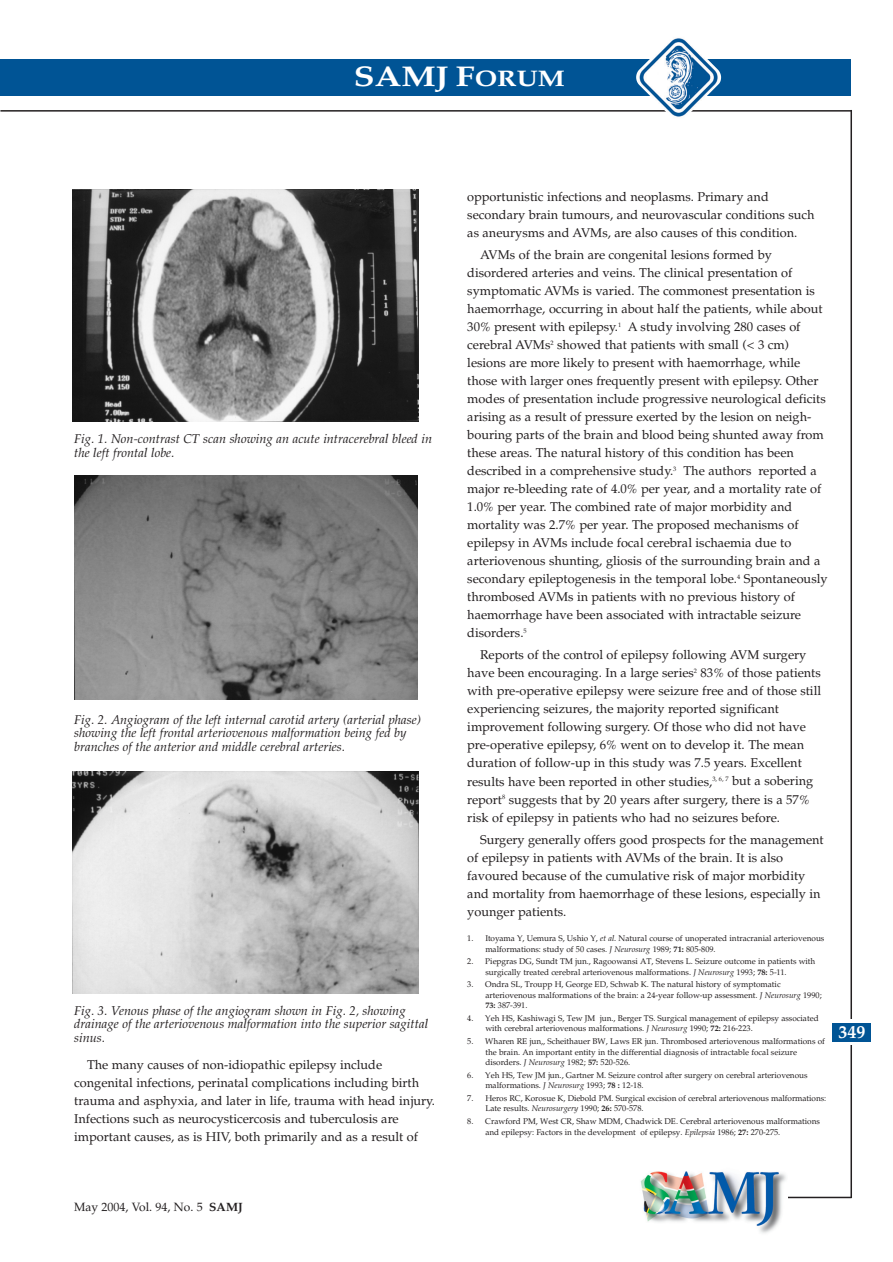
<style>
.page{position:relative;width:893px;height:1262px;background:#fff}
.page>*{position:absolute;margin:0;border:0;box-sizing:border-box;transform-origin:0 0}
.t1{font:700 28.5px "Palatino";color:#fff;scale:1.2 1}
.t2{font:700 18px "Palatino";color:#fff}
.t3{font:12.75px/18px "Palatino";color:#231f20}
.t4{font:italic 12.75px/13.5px "Palatino";color:#231f20}
.t5{font:12px "Palatino";color:#231f20}
.t6{font:8.25px/10.5px "Palatino";color:#231f20}
.s1{font-size:22.5px}
.s2{font-weight:700}
.s3{font-style:italic}
</style>
<div class="page">
<hr style="left:850px;top:110px;width:2px;height:1088px;background:#231f20">
<div style="left:836px;top:1019px;width:28px;height:26px;background:#fff"></div>
<hr style="left:788px;top:1196px;width:63px;height:2px;background:#231f20">
<div style="left:0;top:59px;width:851px;height:36px;background:#005495"></div>
<hr style="left:0;top:110px;width:851px;height:2px;background:#231f20">
<img style="left:636px;top:38px;width:85px;height:79px">
<img style="left:640px;top:1171px;width:146px;height:62px">
<div style="left:832px;top:1023px;width:39px;height:19px;background:#005495"></div>
<img style="left:73px;top:190px;width:346px;height:231px">
<img style="left:74px;top:476px;width:344px;height:223px">
<img style="left:73px;top:771px;width:345px;height:222px">
<h1 class="t1" style="left:354px;top:65px;width:177px">SAMJ F<span class="s1">ORUM</span></h1>
<p class="t4" style="left:74px;top:433px;width:359px">Fig. 1. Non-contrast CT scan showing an acute intracerebral bleed in the left frontal lobe.</p>
<p class="t4" style="left:74px;top:714px;width:348px">Fig. 2. Angiogram of the left internal carotid artery (arterial phase) showing the left frontal arteriovenous malformation being fed by branches of the anterior and middle cerebral arteries.</p>
<p class="t4" style="left:74px;top:1005px;width:355px">Fig. 3. Venous phase of the angiogram shown in Fig. 2, showing drainage of the arteriovenous malformation into the superior sagittal sinus.</p>
<p class="t3" style="left:74px;top:1057px;width:362px;text-indent:13px">The many causes of non-idiopathic epilepsy include congenital infections, perinatal complications including birth trauma and asphyxia, and later in life, trauma with head injury.<br>Infections such as neurocysticercosis and tuberculosis are important causes, as is HIV, both primarily and as a result of</p>
<p class="t5" style="left:74px;top:1201px;width:170px">May 2004, Vol. 94, No. 5 <span class="s2">SAMJ</span></p>
<p class="t3" style="left:467px;top:189px;width:349px">opportunistic infections and neoplasms. Primary and secondary brain tumours, and neurovascular conditions such as aneurysms and AVMs, are also causes of this condition.</p>
<p class="t3" style="left:467px;top:247px;width:362px;text-indent:13px">AVMs of the brain are congenital lesions formed by disordered arteries and veins. The clinical presentation of symptomatic AVMs is varied. The commonest presentation is haemorrhage, occurring in about half the patients, while about 30% present with epilepsy.<sup>1</sup> A study involving 280 cases of cerebral AVMs<sup>2</sup> showed that patients with small (&lt; 3 cm) lesions are more likely to present with haemorrhage, while those with larger ones frequently present with epilepsy. Other modes of presentation include progressive neurological deficits arising as a result of pressure exerted by the lesion on neigh&shy;bouring parts of the brain and blood being shunted away from these areas. The natural history of this condition has been described in a comprehensive study.<sup>3</sup> The authors reported a major re-bleeding rate of 4.0% per year, and a mortality rate of 1.0% per year. The combined rate of major morbidity and mortality was 2.7% per year. The proposed mechanisms of epilepsy in AVMs include focal cerebral ischaemia due to arteriovenous shunting, gliosis of the surrounding brain and a secondary epileptogenesis in the temporal lobe.<sup>4</sup> Spontaneously thrombosed AVMs in patients with no previous history of haemorrhage have been associated with intractable seizure disorders.<sup>5</sup></p>
<p class="t3" style="left:467px;top:647px;width:355px;text-indent:13px">Reports of the control of epilepsy following AVM surgery have been encouraging. In a large series<sup>2</sup> 83% of those patients with pre-operative epilepsy were seizure free and of those still experiencing seizures, the majority reported significant improvement following surgery. Of those who did not have pre-operative epilepsy, 6% went on to develop it. The mean duration of follow-up in this study was 7.5 years. Excellent results have been reported in other studies,<sup>3,</sup> <sup>6,</sup> <sup>7</sup> but a sobering report<sup>8</sup> suggests that by 20 years after surgery, there is a 57% risk of epilepsy in patients who had no seizures before.</p>
<p class="t3" style="left:467px;top:832px;width:358px;text-indent:13px">Surgery generally offers good prospects for the management of epilepsy in patients with AVMs of the brain. It is also favoured because of the cumulative risk of major morbidity and mortality from haemorrhage of these lesions, especially in younger patients.</p>
<p class="t6" style="left:485px;top:934px;width:340px;text-indent:-18px">1. Itoyama Y, Uemura S, Ushio Y, <span class="s3">et al</span>. Natural course of unoperated intracranial arteriovenous malformations: study of 50 cases. <span class="s3">J Neurosurg</span> 1989; <span class="s2">71:</span> 805-809.</p>
<p class="t6" style="left:485px;top:957px;width:331px;text-indent:-18px">2. Piepgras DG, Sundt TM jun., Ragoowansi AT, Stevens L. Seizure outcome in patients with surgically treated cerebral arteriovenous malformations. <span class="s3">J Neurosurg</span> 1993; <span class="s2">78:</span> 5-11.</p>
<p class="t6" style="left:485px;top:980px;width:338px;text-indent:-18px">3. Ondra SL, Troupp H, George ED, Schwab K. The natural history of symptomatic arteriovenous malformations of the brain: a 24-year follow-up assessment. <span class="s3">J Neurosurg</span> 1990;<br><span class="s2">73:</span> 387-391.</p>
<p class="t6" style="left:485px;top:1013px;width:335px;text-indent:-18px">4. Yeh HS, Kashiwagi S, Tew JM jun., Berger TS. Surgical management of epilepsy associated with cerebral arteriovenous malformations. <span class="s3">J Neurosurg</span> 1990; <span class="s2">72:</span> 216-223.</p>
<p class="t6" style="left:485px;top:1037px;width:341px;text-indent:-18px">5. Wharen RE jun,, Scheithauer BW, Laws ER jun. Thrombosed arteriovenous malformations of the brain. An important entity in the differential diagnosis of intractable focal seizure disorders. <span class="s3">J Neurosurg</span> 1982; <span class="s2">57:</span> 520-526.</p>
<p class="t6" style="left:485px;top:1070px;width:324px;text-indent:-18px">6. Yeh HS, Tew JM jun., Gartner M. Seizure control after surgery on cerebral arteriovenous malformations. <span class="s3">J Neurosurg</span> 1993; <span class="s2">78 :</span> 12-18.</p>
<p class="t6" style="left:485px;top:1093px;width:342px;text-indent:-18px">7. Heros RC, Korosue K, Diebold PM. Surgical excision of cerebral arteriovenous malformations:<br>Late results. <span class="s3">Neurosurgery</span> 1990; <span class="s2">26:</span> 570-578.</p>
<p class="t6" style="left:485px;top:1116px;width:336px;text-indent:-18px">8. Crawford PM, West CR, Shaw MDM, Chadwick DE. Cerebral arteriovenous malformations and epilepsy: Factors in the development of epilepsy. <span class="s3">Epilepsia</span> 1986; <span class="s2">27:</span> 270-275.</p>
<h2 class="t2" style="left:838px;top:1025px;width:28px">349</h2>
</div>
